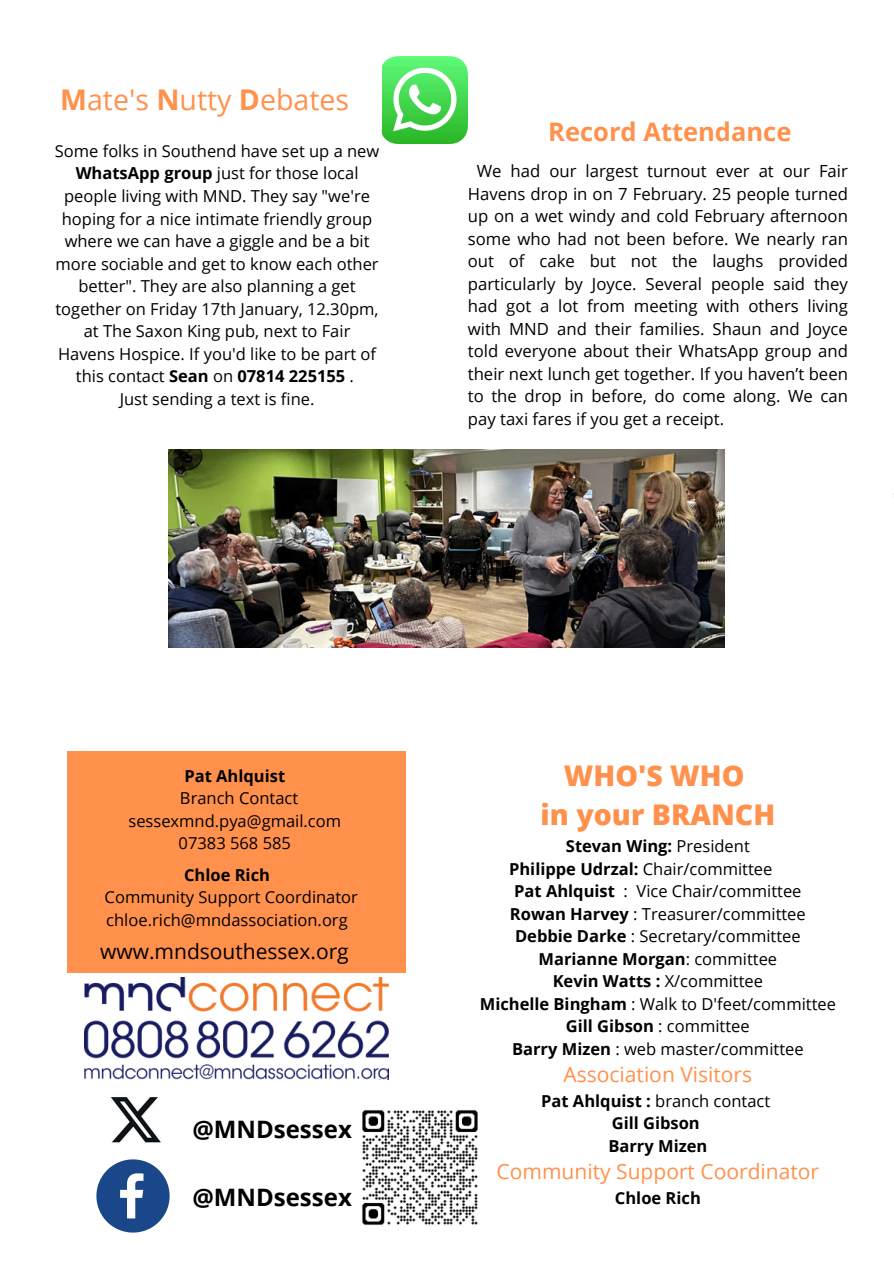
<style>
.page{position:relative;width:894px;height:1264px;background:#fff}
.page>*{position:absolute;margin:0;border:0;box-sizing:border-box;transform-origin:0 0}
.t1{font:800 28.5px "Open Sans";color:#ff914d}
.t2{font:28.5px "Open Sans";color:#ff914d}
.t3{font:700 25.5px "Open Sans";color:#ff914d}
.t4{font:700 24px "Open Sans";color:#000}
.t5{font:21px "Open Sans";color:#ff914d}
.t6{font:21px "Open Sans";color:#000}
.t7{font:16.65px/22.5px "Open Sans";color:#000;text-align:justify}
.t8{font:16.5px/22.5px "Open Sans";color:#000;text-align:center}
.t9{font:700 16.5px "Open Sans";color:#000}
.s1{font-weight:700}
.s2{font-weight:400}
</style>
<div class="page">
<div style="left:67px;top:751px;width:338px;height:221px;background:#ff914d"></div>
<svg style="left:96px;top:1159px;width:73px;height:73px"></svg>
<img style="left:84px;top:977px;width:304px;height:102px">
<img style="left:110px;top:1097px;width:51px;height:46px">
<img style="left:382px;top:56px;width:85px;height:87px">
<img style="left:168px;top:449px;width:556px;height:198px">
<img style="left:362px;top:1110px;width:116px;height:115px">
<p class="t2" style="left:60px;top:79px;width:290px"><span class="s1">M</span>ate's <span class="s1">N</span>utty <span class="s1">D</span>ebates</p>
<p class="t8" style="left:55px;top:139px;width:326px">Some folks in Southend have set up a new <span class="s1">WhatsApp group</span> just for those local people living with MND. They say "we're hoping for a nice intimate friendly group where we can have a giggle and be a bit more sociable and get to know each other better". They are also planning a get together on Friday 17th January, 12.30pm, at The Saxon King pub, next to Fair Havens Hospice. If you'd like to be part of this contact <span class="s1">Sean</span> on <span class="s1">07814 225155</span> .</p>
<p class="t8" style="left:120px;top:387px;width:196px">Just sending a text is fine.</p>
<p class="t3" style="left:548px;top:114px;width:244px">Record Attendance</p>
<p class="t7" style="left:467px;top:159px;width:381px;text-indent:9px">We had our largest turnout ever at our Fair Havens drop in on 7 February. 25 people turned up on a wet windy and cold February afternoon some who had not been before. We nearly ran out of cake but not the laughs provided particularly by Joyce. Several people said they had got a lot from meeting with others living with MND and their families. Shaun and Joyce told everyone about their WhatsApp group and their next lunch get together. If you haven’t been to the drop in before, do come along. We can pay taxi fares if you get a receipt.</p>
<p class="t9" style="left:184px;top:764px;width:102px">Pat Ahlquist</p>
<p class="t8" style="left:180px;top:786px;width:120px">Branch Contact</p>
<p class="t8" style="left:128px;top:809px;width:214px">sessexmnd.pya@gmail.com</p>
<p class="t8" style="left:178px;top:831px;width:114px">07383 568 585</p>
<p class="t9" style="left:184px;top:863px;width:87px">Chloe Rich</p>
<p class="t8" style="left:105px;top:885px;width:255px">Community Support Coordinator</p>
<p class="t8" style="left:106px;top:908px;width:243px">chloe.rich@mndassociation.org</p>
<p class="t6" style="left:100px;top:936px;width:250px">www.mndsouthessex.org</p>
<p class="t4" style="left:192px;top:1112px;width:161px">@MNDsessex</p>
<h1 class="t1" style="left:563px;top:755px;width:182px">WHO'S WHO</h1>
<p class="t1" style="left:540px;top:794px;width:236px">in your BRANCH</p>
<p class="t9" style="left:565px;top:834px;width:185px">Stevan Wing: <span class="s2">President</span></p>
<p class="t9" style="left:509px;top:857px;width:265px">Philippe Udrzal: <span class="s2">Chair/committee</span></p>
<h2 class="t9" style="left:514px;top:879px;width:115px">Pat Ahlquist <span class="s2">:</span></h2>
<p class="t8" style="left:636px;top:879px;width:166px">Vice Chair/committee</p>
<p class="t8" style="left:510px;top:902px;width:297px"><span class="s1">Rowan Harvey</span> : Treasurer/committee</p>
<p class="t8" style="left:515px;top:924px;width:287px"><span class="s1">Debbie Darke</span> : Secretary/committee</p>
<p class="t9" style="left:538px;top:947px;width:240px">Marianne Morgan<span class="s2">: committee</span></p>
<p class="t9" style="left:552px;top:969px;width:212px">Kevin Watts : <span class="s2">X/committee</span></p>
<p class="t8" style="left:479px;top:992px;width:357px"><span class="s1">Michelle Bingham</span> : Walk to D'feet/committee</p>
<p class="t9" style="left:565px;top:1014px;width:185px">Gill Gibson <span class="s2">: committee</span></p>
<p class="t8" style="left:512px;top:1037px;width:293px"><span class="s1">Barry Mizen</span> : web master/committee</p>
<p class="t5" style="left:563px;top:1059px;width:190px">Association Visitors</p>
<p class="t8" style="left:541px;top:1089px;width:230px"><span class="s1">Pat Ahlquist :</span> branch contact</p>
<p class="t9" style="left:611px;top:1111px;width:89px">Gill Gibson</p>
<h3 class="t9" style="left:608px;top:1134px;width:100px">Barry Mizen</h3>
<p class="t5" style="left:496px;top:1156px;width:324px">Community Support Coordinator</p>
<p class="t4" style="left:192px;top:1180px;width:161px">@MNDsessex</p>
<p class="t9" style="left:614px;top:1185px;width:87px">Chloe Rich</p>
</div>
